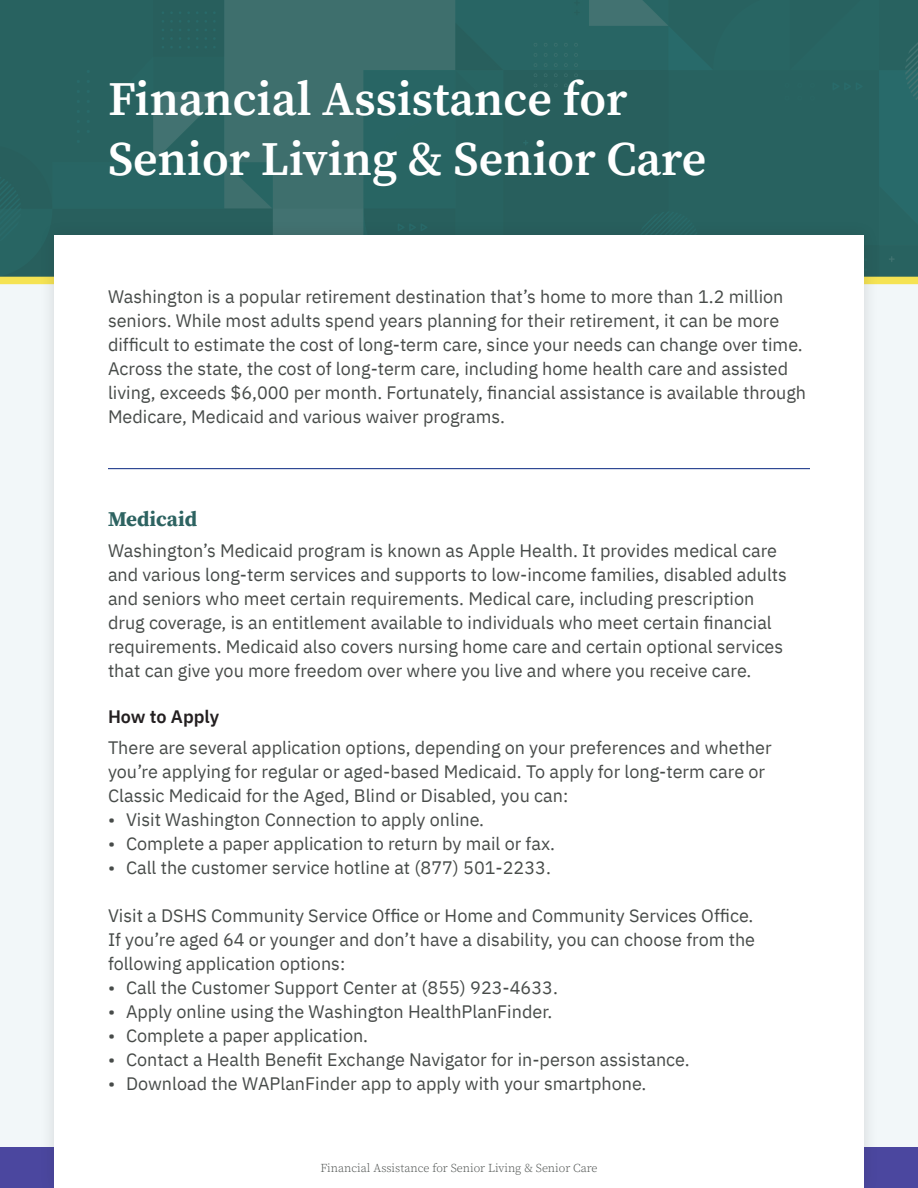
<style>
.page{position:relative;width:918px;height:1188px;background:#f2f7f9}
.page>*{position:absolute;margin:0;border:0;box-sizing:border-box;transform-origin:0 0}
.t1{font:600 48px/60px "Source Serif Pro";color:#fff}
.t2{font:700 21px "Source Serif Pro";color:#2d6361}
.t3{font:18px/24px "IBM Plex Sans";color:#474b49}
.t4{font:600 18px "IBM Plex Sans";color:#231f20}
.t5{font:300 12px "Source Serif Pro";color:#474b49}
</style>
<div class="page">
<svg style="left:0;top:0;width:918px;height:277px;background:#2c6462"></svg>
<div style="left:0;top:277px;width:918px;height:7px;background:#f5e353"></div>
<div style="left:0;top:1148px;width:918px;height:40px;background:#4b479f"></div>
<div style="left:39px;top:220px;width:841px;height:968px;background:#231f20;opacity:.15"></div>
<div style="left:54px;top:235px;width:810px;height:953px;background:#fff"></div>
<hr style="left:108px;top:468px;width:702px;height:1px;background:#253f8e">
<h1 class="t1" style="left:108px;top:69px;width:600px">Financial Assistance for<br>Senior Living &amp; Senior Care</h1>
<p class="t3" style="left:108px;top:284px;width:700px">Washington is a popular retirement destination that’s home to more than 1.2 million seniors. While most adults spend years planning for their retirement, it can be more difficult to estimate the cost of long-term care, since your needs can change over time.<br>Across the state, the cost of long-term care, including home health care and assisted living, exceeds $6,000 per month. Fortunately, financial assistance is available through Medicare, Medicaid and various waiver programs.</p>
<p class="t2" style="left:108px;top:505px;width:91px">Medicaid</p>
<p class="t3" style="left:108px;top:537px;width:681px">Washington’s Medicaid program is known as Apple Health. It provides medical care and various long-term services and supports to low-income families, disabled adults and seniors who meet certain requirements. Medical care, including prescription drug coverage, is an entitlement available to individuals who meet certain financial requirements. Medicaid also covers nursing home care and certain optional services that can give you more freedom over where you live and where you receive care.</p>
<p class="t4" style="left:108px;top:703px;width:113px">How to Apply</p>
<p class="t3" style="left:108px;top:734px;width:665px">There are several application options, depending on your preferences and whether you’re applying for regular or aged-based Medicaid. To apply for long-term care or<br>Classic Medicaid for the Aged, Blind or Disabled, you can:</p>
<p class="t3" style="left:108px;top:806px;width:378px">• Visit Washington Connection to apply online.</p>
<p class="t3" style="left:108px;top:830px;width:449px">• Complete a paper application to return by mail or fax.</p>
<p class="t3" style="left:108px;top:854px;width:444px">• Call the customer service hotline at (877) 501-2233.</p>
<p class="t3" style="left:108px;top:902px;width:649px;text-align:justify">Visit a DSHS Community Service Office or Home and Community Services Office.<br>If you’re aged 64 or younger and don’t have a disability, you can choose from the following application options:</p>
<p class="t3" style="left:108px;top:974px;width:451px">• Call the Customer Support Center at (855) 923-4633.</p>
<p class="t3" style="left:108px;top:998px;width:446px">• Apply online using the Washington HealthPlanFinder.</p>
<p class="t3" style="left:108px;top:1022px;width:262px">• Complete a paper application.</p>
<p class="t3" style="left:108px;top:1046px;width:583px">• Contact a Health Benefit Exchange Navigator for in-person assistance.</p>
<p class="t3" style="left:108px;top:1070px;width:540px">• Download the WAPlanFinder app to apply with your smartphone.</p>
<p class="t5" style="left:320px;top:1160px;width:279px">Financial Assistance for Senior Living &amp; Senior Care</p>
</div>
